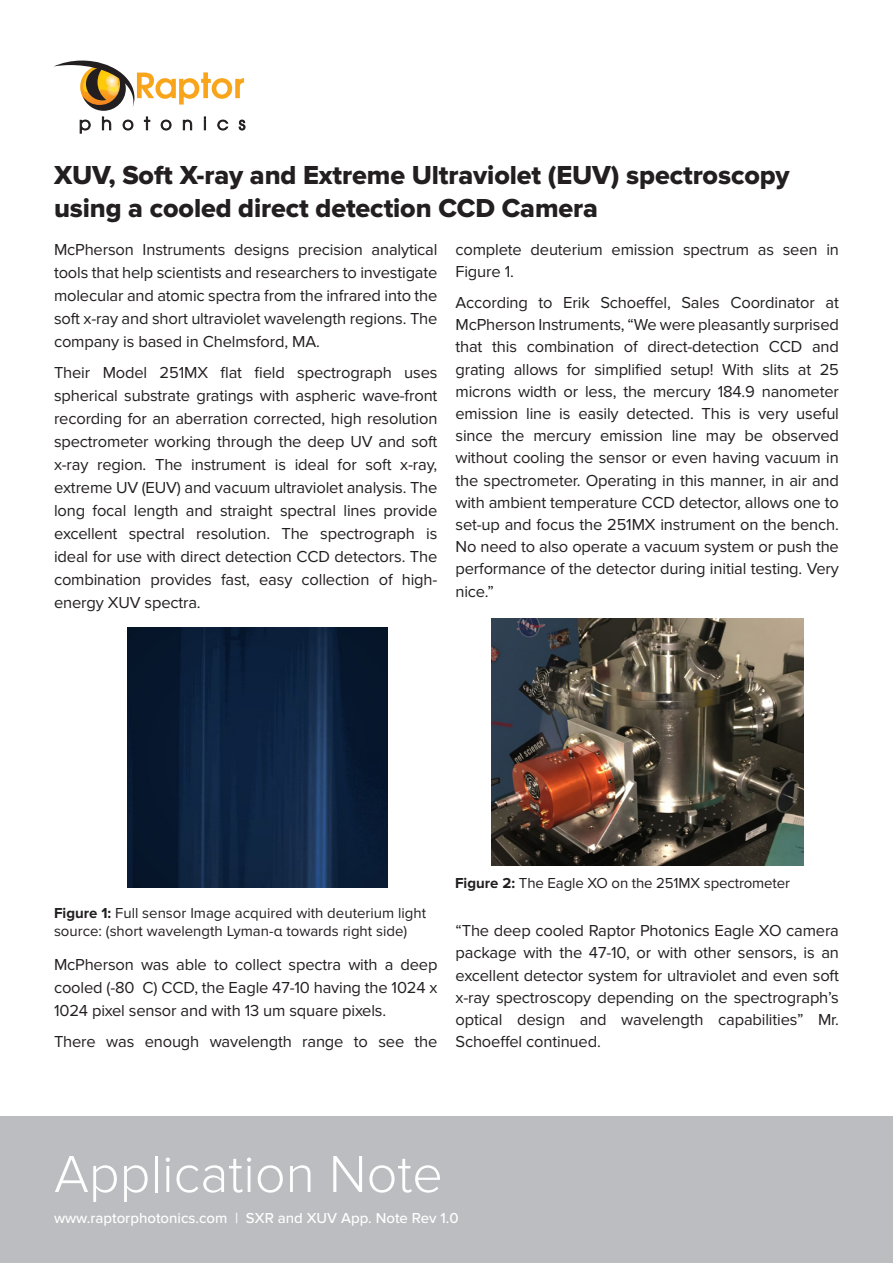
<style>
.page{position:relative;width:893px;height:1263px;background:#fff}
.page>*{position:absolute;margin:0;border:0;box-sizing:border-box;transform-origin:0 0}
.t1{font:300 54px "Proxima Nova";color:#fff}
.t2{font:27px/32.4px "Proxima Nova Extrabld";letter-spacing:-.005em;color:#231f20}
.t3{font:16.5px/22.2px "Proxima Nova";letter-spacing:-.01em;color:#231f20;text-align:justify}
.t4{font:15px/18px "Proxima Nova";color:#231f20}
.t5{font:500 15px "Proxima Nova";color:#fff}
.s1{font-weight:700}
</style>
<div class="page">
<div style="left:0;top:1116px;width:893px;height:147px;background:#bcbdc0"></div>
<svg style="left:80px;top:117px;width:165px;height:16px"></svg>
<svg style="left:54px;top:61px;width:190px;height:50px"></svg>
<img style="left:128px;top:627px;width:259px;height:260px">
<img style="left:491px;top:618px;width:312px;height:247px">
<p class="t2" style="left:54px;top:161px;width:737px">XUV, Soft X-ray and Extreme Ultraviolet (EUV) spectroscopy using a cooled direct detection CCD Camera</p>
<p class="t3" style="left:54px;top:239px;width:385px;line-height:23px">McPherson Instruments designs precision analytical tools that help scientists and researchers to investigate molecular and atomic spectra from the infrared into the soft x-ray and short ultraviolet wavelength regions. The company is based in Chelmsford, MA.</p>
<p class="t3" style="left:54px;top:362px;width:385px;line-height:23px">Their Model 251MX flat field spectrograph uses spherical substrate gratings with aspheric wave-front recording for an aberration corrected, high resolution spectrometer working through the deep UV and soft x-ray region. The instrument is ideal for soft x-ray, extreme UV (EUV) and vacuum ultraviolet analysis. The long focal length and straight spectral lines provide excellent spectral resolution. The spectrograph is ideal for use with direct detection CCD detectors. The combination provides fast, easy collection of high&shy;energy XUV spectra.</p>
<p class="t3" style="left:455px;top:239px;width:385px">complete deuterium emission spectrum as seen in<br>Figure 1.</p>
<p class="t3" style="left:455px;top:292px;width:385px">According to Erik Schoeffel, Sales Coordinator at McPherson Instruments, “We were pleasantly surprised that this combination of direct-detection CCD and grating allows for simplified setup! With slits at 25 microns width or less, the mercury 184.9 nanometer emission line is easily detected. This is very useful since the mercury emission line may be observed without cooling the sensor or even having vacuum in the spectrometer. Operating in this manner, in air and with ambient temperature CCD detector, allows one to set-up and focus the 251MX instrument on the bench.<br>No need to also operate a vacuum system or push the performance of the detector during initial testing. Very nice.”</p>
<p class="t4" style="left:54px;top:905px;width:374px"><span class="s1">Figure 1:</span> Full sensor Image acquired with deuterium light source: (short wavelength Lyman-α towards right side)</p>
<p class="t3" style="left:54px;top:953px;width:385px;line-height:23px">McPherson was able to collect spectra with a deep cooled (-80 C) CCD, the Eagle 47-10 having the 1024 x 1024 pixel sensor and with 13 um square pixels.</p>
<p class="t3" style="left:54px;top:1031px;width:385px">There was enough wavelength range to see the</p>
<p class="t4" style="left:455px;top:874px;width:337px"><span class="s1">Figure 2:</span> The Eagle XO on the 251MX spectrometer</p>
<p class="t3" style="left:455px;top:920px;width:385px">“The deep cooled Raptor Photonics Eagle XO camera package with the 47-10, or with other sensors, is an excellent detector system for ultraviolet and even soft x-ray spectroscopy depending on the spectrograph’s optical design and wavelength capabilities” Mr.<br>Schoeffel continued.</p>
<p class="t1" style="left:54px;top:1143px;width:390px">Application Note</p>
<p class="t5" style="left:54px;top:1209px;width:406px">www.raptorphotonics.com | SXR and XUV App. Note Rev 1.0</p>
</div>
